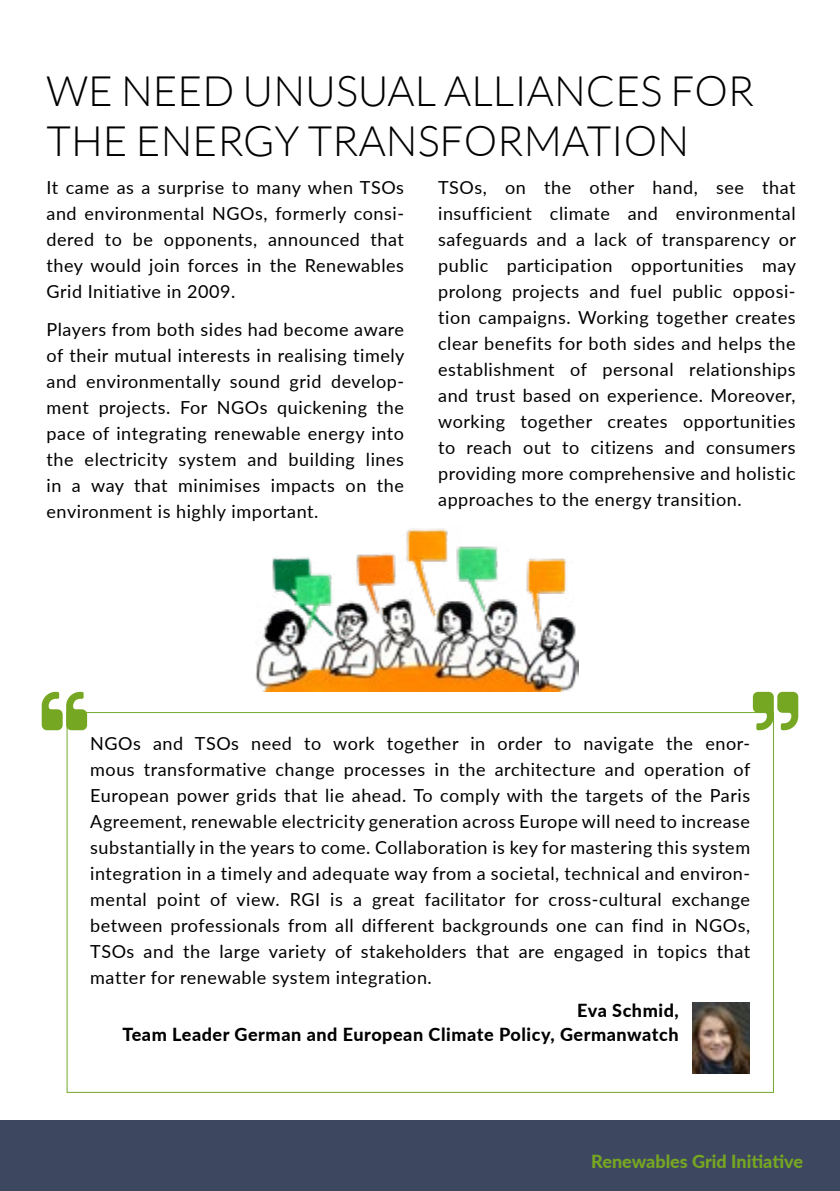
<style>
.page{position:relative;width:840px;height:1191px;background:#fff}
.page>*{position:absolute;margin:0;border:0;box-sizing:border-box;transform-origin:0 0}
.t1{font:300 42px/50.4px "Lato";color:#000}
.t2{font:18px/26px "Lato";letter-spacing:.03em;color:#000;text-align:justify}
.t3{font:800 18px/24px "Lato";letter-spacing:.03em;color:#000;text-align:right}
.t4{font:800 18px "Lato";color:#76a722}
</style>
<div class="page">
<div style="left:0;top:1120px;width:839px;height:71px;background:#3e4760"></div>
<img style="left:692px;top:1002px;width:57px;height:71px">
<svg style="left:42px;top:692px;width:45px;height:38px"></svg>
<svg style="left:752px;top:692px;width:45px;height:38px"></svg>
<img style="left:255px;top:528px;width:323px;height:163px">
<h1 class="t1" style="left:47px;top:66px;width:709px">WE NEED UNUSUAL ALLIANCES FOR<br>THE ENERGY TRANSFORMATION</h1>
<p class="t2" style="left:47px;top:174px;width:359px">It came as a surprise to many when TSOs and environmental NGOs, formerly consi&shy;dered to be opponents, announced that they would join forces in the Renewables Grid Initiative in 2009.</p>
<p class="t2" style="left:47px;top:315px;width:359px">Players from both sides had become aware of their mutual interests in realising timely and environmentally sound grid develop&shy;ment projects. For NGOs quickening the pace of integrating renewable energy into the electricity system and building lines in a way that minimises impacts on the environment is highly important.</p>
<p class="t2" style="left:438px;top:174px;width:359px">TSOs, on the other hand, see that insufficient climate and environmental safeguards and a lack of transparency or public participation opportunities may prolong projects and fuel public opposi&shy;tion campaigns. Working together creates clear benefits for both sides and helps the establishment of personal relationships and trust based on experience. Moreover, working together creates opportunities to reach out to citizens and consumers providing more comprehensive and holistic approaches to the energy transition.</p>
<p class="t2" style="left:90px;top:729px;width:661px">NGOs and TSOs need to work together in order to navigate the enor&shy;mous transformative change processes in the architecture and operation of European power grids that lie ahead. To comply with the targets of the Paris Agreement, renewable electricity generation across Europe will need to increase substantially in the years to come. Collaboration is key for mastering this system integration in a timely and adequate way from a societal, technical and environ&shy;mental point of view. RGI is a great facilitator for cross-cultural exchange between professionals from all different backgrounds one can find in NGOs, TSOs and the large variety of stakeholders that are engaged in topics that matter for renewable system integration.</p>
<p class="t3" style="left:122px;top:997px;width:557px">Eva Schmid,<br>Team Leader German and European Climate Policy, Germanwatch</p>
<p class="t4" style="left:591px;top:1147px;width:213px">Renewables Grid Initiative</p>
</div>
